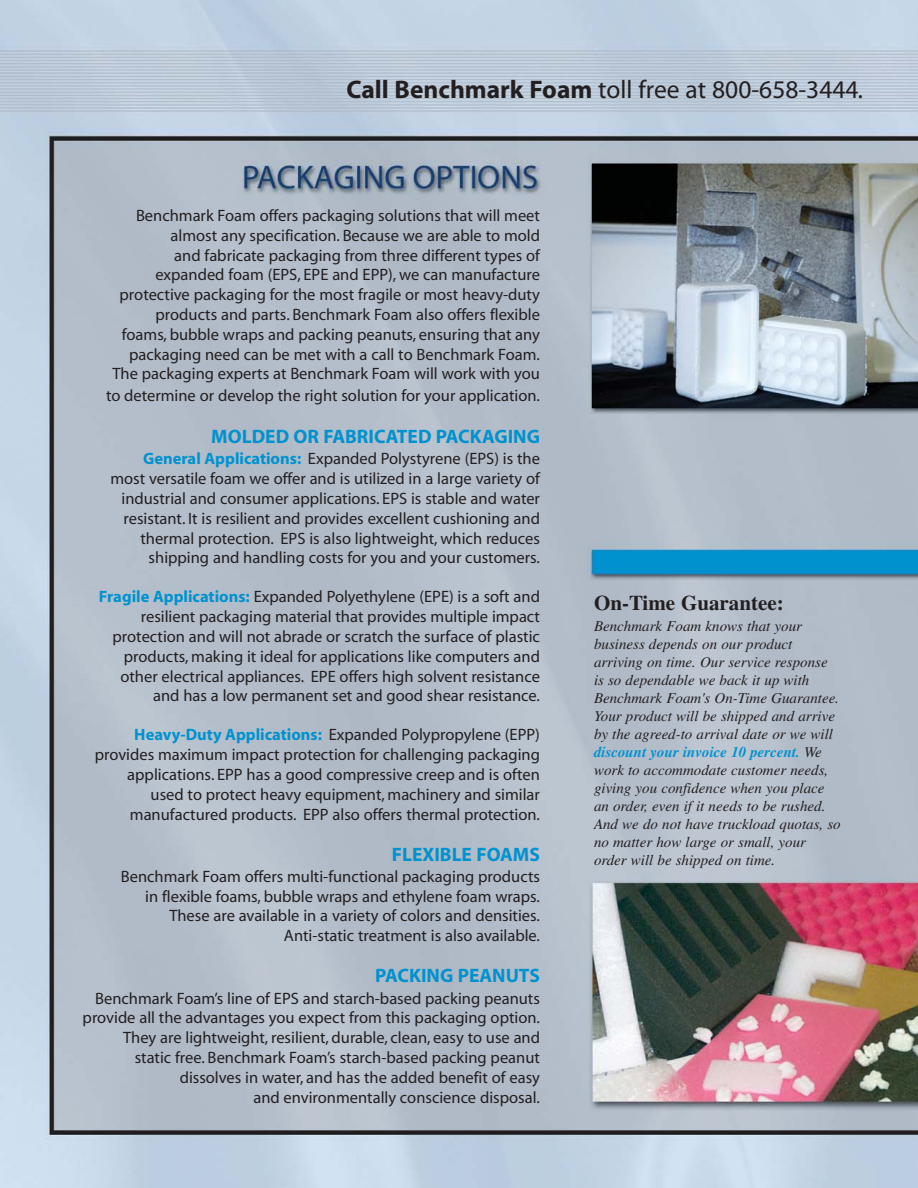
<style>
.page{position:relative;width:918px;height:1188px;background:#fff}
.page>*{position:absolute;margin:0;border:0;box-sizing:border-box;transform-origin:0 0}
.t1{font:25.5px "Myriad";color:#231f20}
.t2{font:700 21px "Times";color:#231f20}
.t3{font:700 19.5px "Myriad";color:#0092cf}
.t4{font:16.5px/19.8px "Myriad";color:#231f20;text-align:right}
.t5{font:italic 15px/18px "Times";color:#231f20}
.s1{font-weight:700}
.s2{font-style:italic}
.s3{font-weight:700;color:#0092cf}
</style>
<div class="page">
<img style="left:0;top:0;width:918px;height:1188px">
<h1 class="t1" style="left:347px;top:79px;width:519px"><span class="s1">Call Benchmark Foam</span> toll free at 800-658-3444<span class="s2">.</span></h1>
<p class="t4" style="left:113px;top:207px;width:429px">Benchmark Foam offers packaging solutions that will meet almost any specification. Because we are able to mold<br>and fabricate packaging from three different types of expanded foam (EPS, EPE and EPP), we can manufacture protective packaging for the most fragile or most heavy-duty products and parts. Benchmark Foam also offers flexible foams, bubble wraps and packing peanuts, ensuring that any packaging need can be met with a call to Benchmark Foam.<br>The packaging experts at Benchmark Foam will work with you</p>
<p class="t4" style="left:106px;top:387px;width:436px">to determine or develop the right solution for your application.</p>
<p class="t3" style="left:211px;top:429px;width:330px">MOLDED OR FABRICATED PACKAGING</p>
<p class="t4" style="left:110px;top:450px;width:431px"><span class="s3">General Applications:</span> Expanded Polystyrene (EPS) is the most versatile foam we offer and is utilized in a large variety of industrial and consumer applications. EPS is stable and water resistant. It is resilient and provides excellent cushioning and thermal protection. EPS is also lightweight, which reduces shipping and handling costs for you and your customers.</p>
<p class="t4" style="left:99px;top:588px;width:443px"><span class="s3">Fragile Applications:</span> Expanded Polyethylene (EPE) is a soft and resilient packaging material that provides multiple impact protection and will not abrade or scratch the surface of plastic products, making it ideal for applications like computers and other electrical appliances. EPE offers high solvent resistance and has a low permanent set and good shear resistance.</p>
<p class="t4" style="left:95px;top:726px;width:447px"><span class="s3">Heavy-Duty Applications:</span> Expanded Polypropylene (EPP) provides maximum impact protection for challenging packaging applications. EPP has a good compressive creep and is often used to protect heavy equipment, machinery and similar manufactured products. EPP also offers thermal protection.</p>
<p class="t3" style="left:392px;top:847px;width:150px">FLEXIBLE FOAMS</p>
<p class="t4" style="left:121px;top:868px;width:421px">Benchmark Foam offers multi-functional packaging products in flexible foams, bubble wraps and ethylene foam wraps.<br>These are available in a variety of colors and densities.<br>Anti-static treatment is also available.</p>
<p class="t3" style="left:375px;top:969px;width:166px">PACKING PEANUTS</p>
<p class="t4" style="left:83px;top:990px;width:459px">Benchmark Foam’s line of EPS and starch-based packing peanuts provide all the advantages you expect from this packaging option.<br>They are lightweight, resilient, durable, clean, easy to use and static free. Benchmark Foam’s starch-based packing peanut dissolves in water, and has the added benefit of easy<br>and environmentally conscience disposal.</p>
<p class="t2" style="left:594px;top:595px;width:191px">On-Time Guarantee:</p>
<p class="t5" style="left:594px;top:618px;width:248px">Benchmark Foam knows that your business depends on our product arriving on time. Our service response is so dependable we back it up with Benchmark Foam's On-Time Guarantee.<br>Your product will be shipped and arrive by the agreed-to arrival date or we will <span class="s3">discount your invoice 10 percent.</span> We work to accommodate customer needs, giving you confidence when you place an order, even if it needs to be rushed.<br>And we do not have truckload quotas, so no matter how large or small, your order will be shipped on time.</p>
</div>
